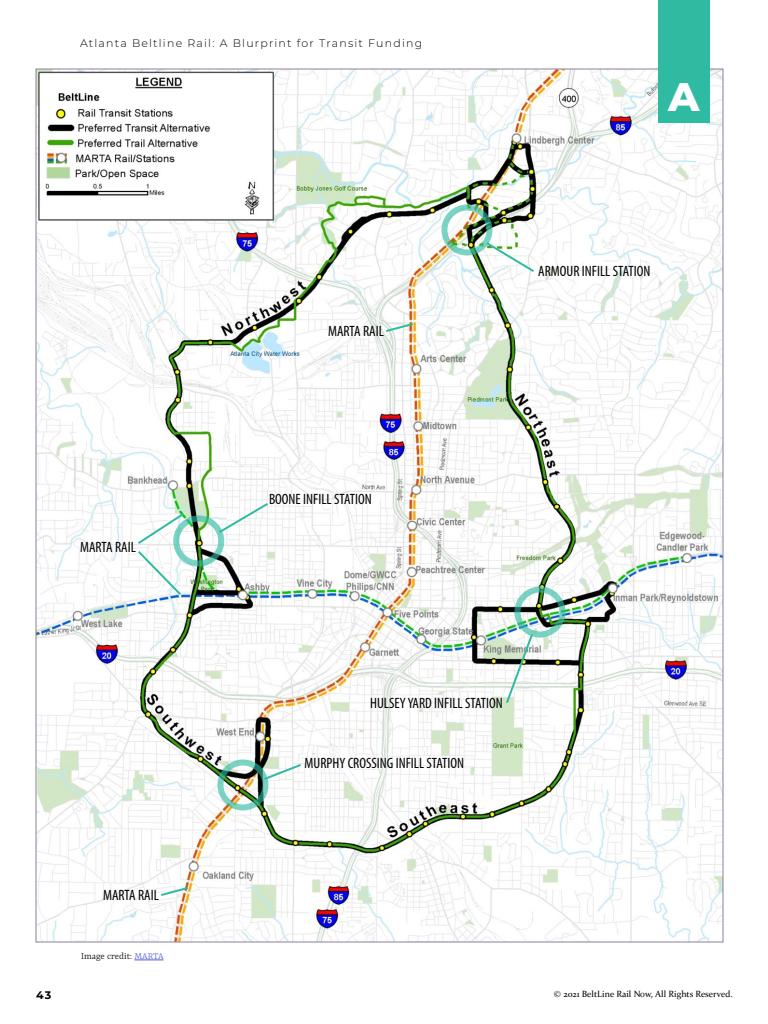
<style>
.page{position:relative;width:768px;height:1024px;background:#fff}
.page>*{position:absolute;margin:0;border:0;box-sizing:border-box;transform-origin:0 0}
.t1{font:800 40px "Montserrat";color:#fff}
.t2{font:15px "Myriad Variable Concept";color:#000}
.t3{font:300 11px "Montserrat";letter-spacing:.11em;color:#000}
.t4{font:700 11px "Montserrat";color:#000}
.t5{font:300 10px "Yrsa";color:#000}
.t6{font:9px "Constantia";color:#000}
.s1{color:#4f5cd6}
</style>
<div class="page">
<img style="left:38px;top:70px;width:684px;height:870px">
<div style="left:442px;top:204px;width:50px;height:52px;border:6px solid #2ebba1;border-radius:50%"></div>
<svg style="left:484px;top:240px;width:52px;height:34px"></svg>
<svg style="left:384px;top:322px;width:31px;height:11px"></svg>
<svg style="left:136px;top:511px;width:50px;height:86px"></svg>
<div style="left:514px;top:586px;width:52px;height:52px;border:6px solid #2ebba1;border-radius:50%"></div>
<svg style="left:504px;top:632px;width:31px;height:73px"></svg>
<div style="left:173px;top:516px;width:51px;height:50px;border:6px solid #2ebba1;border-radius:50%"></div>
<svg style="left:217px;top:501px;width:53px;height:34px"></svg>
<div style="left:218px;top:760px;width:50px;height:50px;border:6px solid #2ebba1;border-radius:50%"></div>
<svg style="left:262px;top:762px;width:41px;height:20px"></svg>
<svg style="left:134px;top:960px;width:29px;height:1px"></svg>
<div style="left:658px;top:0;width:52px;height:123px;background:#2ebba1"></div>
<svg style="left:159px;top:886px;width:31px;height:11px"></svg>
<p class="t3" style="left:80px;top:35px;width:344px">Atlanta Beltline Rail: A Blurprint for Transit Funding</p>
<p class="t2" style="left:328px;top:322px;width:57px">MARTA RAIL</p>
<h1 class="t1" style="left:668px;top:67px;width:33px">A</h1>
<p class="t2" style="left:538px;top:262px;width:114px">ARMOUR INFILL STATION</p>
<p class="t2" style="left:80px;top:538px;width:57px">MARTA RAIL</p>
<p class="t4" style="left:36px;top:987px;width:17px">43</p>
<p class="t2" style="left:103px;top:886px;width:57px">MARTA RAIL</p>
<p class="t5" style="left:81px;top:951px;width:84px">Image credit: <span class="s1">MARTA</span></p>
<p class="t2" style="left:269px;top:490px;width:104px">BOONE INFILL STATION</p>
<p class="t2" style="left:370px;top:694px;width:134px">HULSEY YARD INFILL STATION</p>
<p class="t2" style="left:304px;top:754px;width:161px">MURPHY CROSSING INFILL STATION</p>
<p class="t6" style="left:554px;top:988px;width:180px">© 2021 BeltLine Rail Now, All Rights Reserved.</p>
</div>
